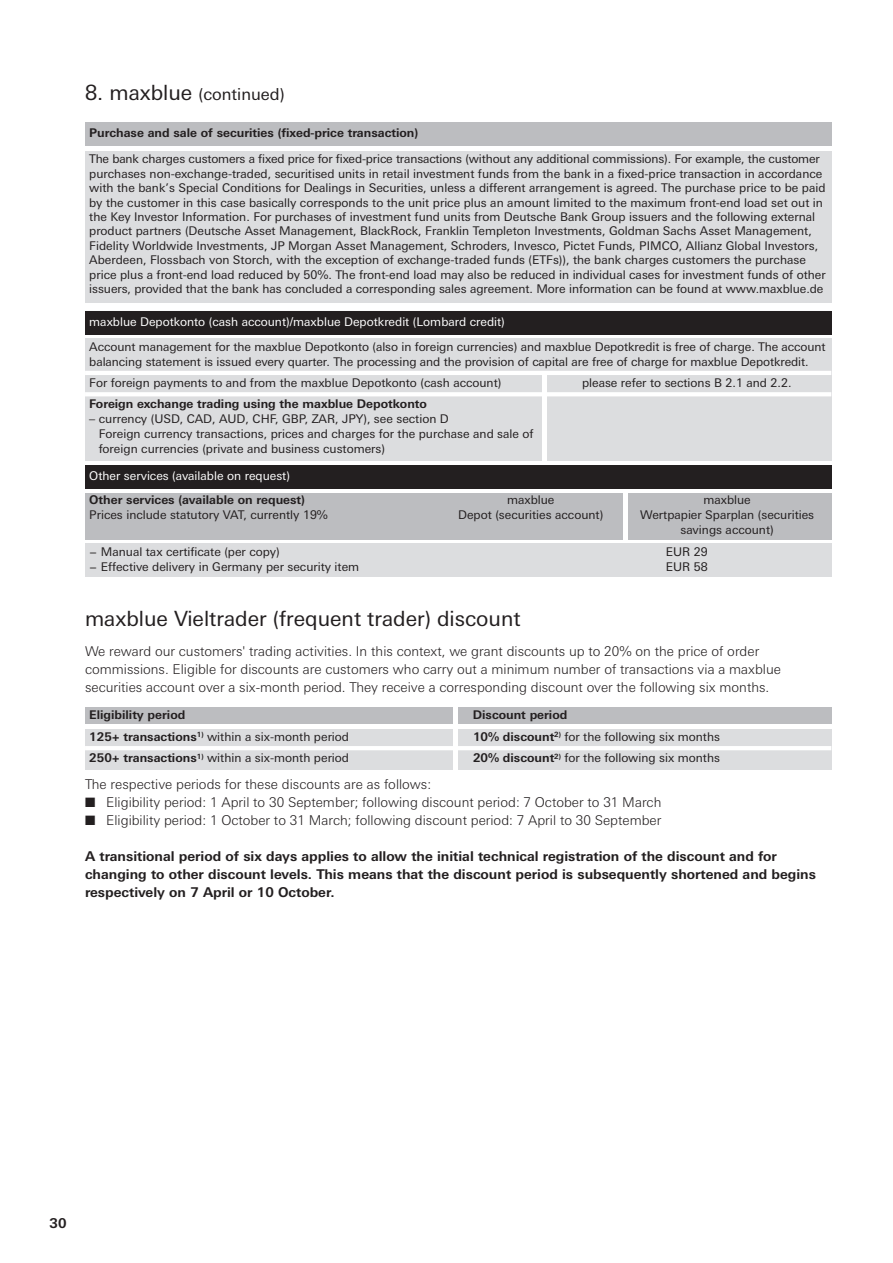
<style>
.page{position:relative;width:893px;height:1263px;background:#fff}
.page>*{position:absolute;margin:0;border:0;box-sizing:border-box;transform-origin:0 0}
.t1{font:21px "Deu Ba Univers";color:#231f20}
.t2{font:16.5px "Deu Ba Univers";color:#231f20}
.t3{font:300 13.5px/18px "Deu Ba Univers";color:#231f20}
.t4{font:700 13.5px/18px "Deu Ba Univers";color:#231f20}
.t5{font:12px/14.4px "Deu Ba Univers";color:#231f20}
.t6{font:700 12px "Deu Ba Univers";color:#231f20}
.t7{font:12px "Deu Ba Univers";color:#fff}
.s1{font-size:21px}
.s2{font-weight:700}
</style>
<div class="page">
<div style="left:85px;top:729px;width:746px;height:40px;background:#dcdddf"></div>
<hr style="left:85px;top:746px;width:746px;height:4px;background:#fff">
<div style="left:85px;top:707px;width:746px;height:17px;background:#bcbdc0"></div>
<hr style="left:454px;top:706px;width:4px;height:65px;background:#fff">
<div style="left:85px;top:122px;width:746px;height:24px;background:#bcbdc0"></div>
<div style="left:85px;top:151px;width:746px;height:151px;background:#dcdddf"></div>
<div style="left:85px;top:339px;width:746px;height:122px;background:#dcdddf"></div>
<hr style="left:85px;top:371px;width:746px;height:4px;background:#fff">
<hr style="left:85px;top:392px;width:746px;height:4px;background:#fff">
<div style="left:85px;top:311px;width:746px;height:23px;background:#231f20"></div>
<hr style="left:542px;top:373px;width:4px;height:145px;background:#fff">
<div style="left:85px;top:465px;width:746px;height:23px;background:#231f20"></div>
<div style="left:85px;top:493px;width:746px;height:46px;background:#bcbdc0"></div>
<hr style="left:623px;top:493px;width:4px;height:46px;background:#fff">
<div style="left:85px;top:544px;width:746px;height:33px;background:#dcdddf"></div>
<h2 class="t2" style="left:85px;top:85px;width:201px"><span class="s1">8. maxblue</span> (continued)</h2>
<p class="t6" style="left:89px;top:126px;width:330px">Purchase and sale of securities (fixed-price transaction)</p>
<p class="t5" style="left:89px;top:152px;width:738px">The bank charges customers a fixed price for fixed-price transactions (without any additional commissions). For example, the customer purchases non-exchange-traded, securitised units in retail investment funds from the bank in a fixed-price transaction in accordance with the bank’s Special Conditions for Dealings in Securities, unless a different arrangement is agreed. The purchase price to be paid by the customer in this case basically corresponds to the unit price plus an amount limited to the maximum front-end load set out in the Key Investor Information. For purchases of investment fund units from Deutsche Bank Group issuers and the following external product partners (Deutsche Asset Management, BlackRock, Franklin Templeton Investments, Goldman Sachs Asset Management, Fidelity Worldwide Investments, JP Morgan Asset Management, Schroders, Invesco, Pictet Funds, PIMCO, Allianz Global Investors, Aberdeen, Flossbach von Storch, with the exception of exchange-traded funds (ETFs)), the bank charges customers the purchase price plus a front-end load reduced by 50%. The front-end load may also be reduced in individual cases for investment funds of other issuers, provided that the bank has concluded a corresponding sales agreement. More information can be found at www.maxblue.de</p>
<p class="t7" style="left:89px;top:315px;width:417px">maxblue Depotkonto (cash account)/maxblue Depotkredit (Lombard credit)</p>
<p class="t5" style="left:89px;top:339px;width:738px;line-height:15px">Account management for the maxblue Depotkonto (also in foreign currencies) and maxblue Depotkredit is free of charge. The account balancing statement is issued every quarter. The processing and the provision of capital are free of charge for maxblue Depotkredit.</p>
<p class="t5" style="left:89px;top:376px;width:414px">For foreign payments to and from the maxblue Depotkonto (cash account)</p>
<p class="t5" style="left:582px;top:376px;width:211px">please refer to sections B 2.1 and 2.2.</p>
<p class="t6" style="left:89px;top:397px;width:339px">Foreign exchange trading using the maxblue Depotkonto</p>
<p class="t5" style="left:99px;top:412px;width:436px;line-height:15px;text-indent:-9px">– currency (USD, CAD, AUD, CHF, GBP, ZAR, JPY), see section D<br>Foreign currency transactions, prices and charges for the purchase and sale of foreign currencies (private and business customers)</p>
<p class="t7" style="left:89px;top:469px;width:202px">Other services (available on request)</p>
<p class="t6" style="left:89px;top:493px;width:217px">Other services (available on request)</p>
<p class="t5" style="left:507px;top:493px;width:49px">maxblue</p>
<p class="t5" style="left:703px;top:493px;width:49px">maxblue</p>
<p class="t5" style="left:89px;top:508px;width:240px">Prices include statutory VAT, currently 19%</p>
<p class="t5" style="left:458px;top:508px;width:147px">Depot (securities account)</p>
<p class="t5" style="left:640px;top:508px;width:176px;line-height:15px;text-align:center">Wertpapier Sparplan (securities savings account)</p>
<p class="t5" style="left:89px;top:544px;width:192px">− Manual tax certificate (per copy)</p>
<p class="t5" style="left:666px;top:544px;width:43px">EUR 29</p>
<p class="t5" style="left:89px;top:559px;width:271px">− Effective delivery in Germany per security item</p>
<p class="t5" style="left:666px;top:559px;width:43px">EUR 58</p>
<h1 class="t1" style="left:85px;top:607px;width:437px">maxblue Vieltrader (frequent trader) discount</h1>
<p class="t3" style="left:85px;top:642px;width:697px">We reward our customers' trading activities. In this context, we grant discounts up to 20% on the price of order commissions. Eligible for discounts are customers who carry out a minimum number of transactions via a maxblue securities account over a six-month period. They receive a corresponding discount over the following six months.</p>
<p class="t6" style="left:89px;top:707px;width:98px">Eligibility period</p>
<p class="t6" style="left:473px;top:707px;width:96px">Discount period</p>
<p class="t5" style="left:89px;top:729px;width:261px"><span class="s2">125+ transactions</span><sup>1)</sup> within a six-month period</p>
<p class="t5" style="left:473px;top:729px;width:248px"><span class="s2">10% discount</span><sup>2)</sup> for the following six months</p>
<p class="t5" style="left:89px;top:751px;width:261px"><span class="s2">250+ transactions</span><sup>1)</sup> within a six-month period</p>
<p class="t5" style="left:473px;top:751px;width:248px"><span class="s2">20% discount</span><sup>2)</sup> for the following six months</p>
<p class="t3" style="left:85px;top:775px;width:348px">The respective periods for these discounts are as follows:</p>
<p class="t3" style="left:85px;top:793px;width:578px">■ Eligibility period: 1 April to 30 September; following discount period: 7 October to 31 March</p>
<p class="t3" style="left:85px;top:811px;width:578px">■ Eligibility period: 1 October to 31 March; following discount period: 7 April to 30 September</p>
<p class="t4" style="left:85px;top:847px;width:732px">A transitional period of six days applies to allow the initial technical registration of the discount and for changing to other discount levels. This means that the discount period is subsequently shortened and begins respectively on 7 April or 10 October.</p>
<p class="t4" style="left:50px;top:1214px;width:18px">30</p>
</div>
